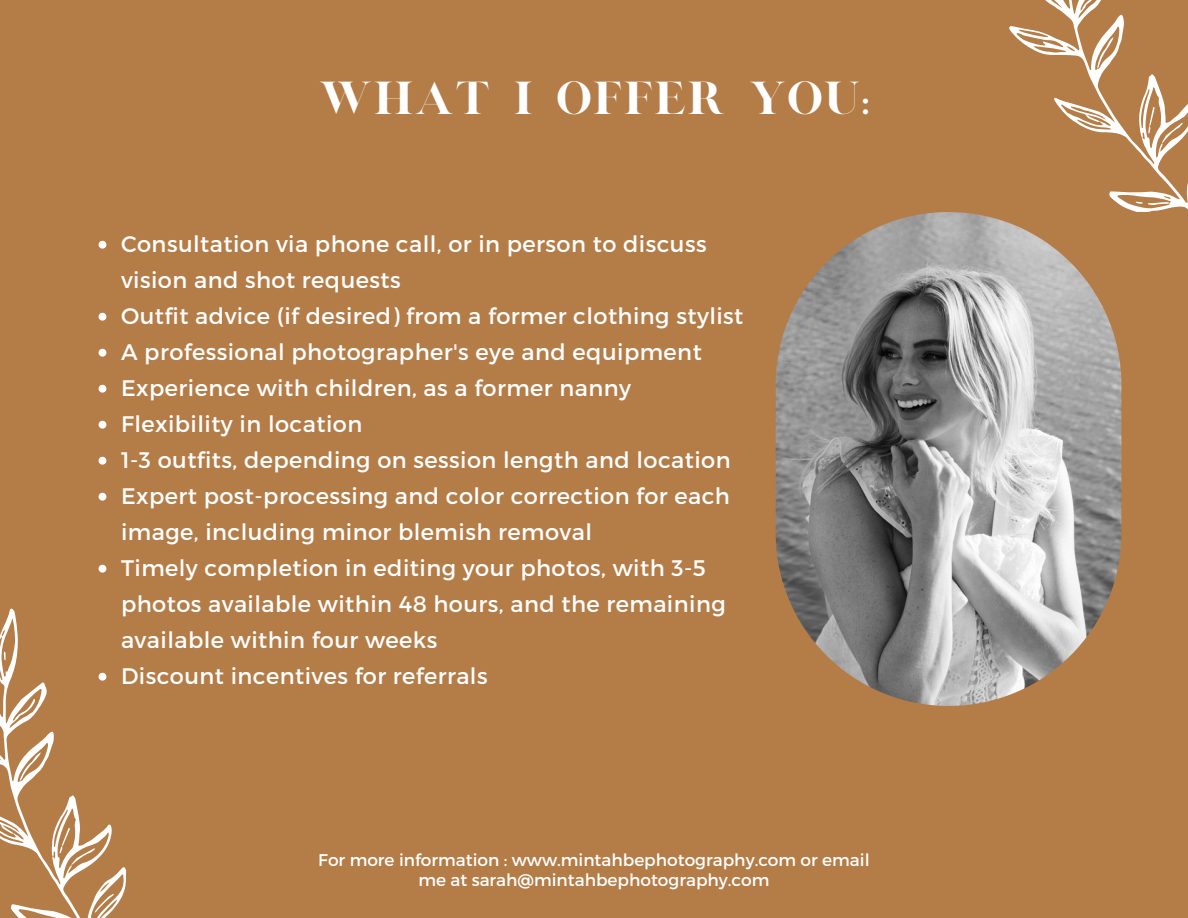
<style>
.page{position:relative;width:1188px;height:918px;background:#b47c47}
.page>*{position:absolute;margin:0;border:0;box-sizing:border-box;transform-origin:0 0}
.t1{font:37.5px "London";color:#fff}
.t2{font:22.5px/36px "Montserrat";letter-spacing:.02em;color:#fff}
.t3{font:16.95px/20.2px "Montserrat";color:#fff;text-align:center}
</style>
<div class="page">
<svg style="left:99px;top:241px;width:7px;height:8px"></svg>
<svg style="left:99px;top:313px;width:7px;height:8px"></svg>
<svg style="left:99px;top:349px;width:7px;height:8px"></svg>
<svg style="left:99px;top:385px;width:7px;height:8px"></svg>
<svg style="left:99px;top:421px;width:7px;height:8px"></svg>
<svg style="left:99px;top:457px;width:7px;height:8px"></svg>
<svg style="left:99px;top:493px;width:7px;height:8px"></svg>
<svg style="left:99px;top:565px;width:7px;height:8px"></svg>
<svg style="left:934px;top:0;width:254px;height:285px"></svg>
<svg style="left:1142px;top:107px;width:41px;height:38px"></svg>
<svg style="left:1135px;top:192px;width:34px;height:22px"></svg>
<svg style="left:1090px;top:36px;width:30px;height:33px"></svg>
<svg style="left:0;top:608px;width:127px;height:310px"></svg>
<svg style="left:56px;top:828px;width:39px;height:39px"></svg>
<svg style="left:92px;top:893px;width:24px;height:20px"></svg>
<svg style="left:0;top:640px;width:9px;height:21px"></svg>
<svg style="left:35px;top:913px;width:34px;height:5px"></svg>
<svg style="left:14px;top:752px;width:33px;height:29px"></svg>
<img style="left:776px;top:212px;width:345px;height:494px;border-radius:173px">
<p class="t1" style="left:318px;top:73px;width:553px">WHAT I OFFER YOU:</p>
<p class="t2" style="left:121px;top:225px;width:587px">Consultation via phone call, or in person to discuss vision and shot requests</p>
<p class="t2" style="left:121px;top:297px;width:624px">Outfit advice (if desired) from a former clothing stylist</p>
<p class="t2" style="left:121px;top:333px;width:582px">A professional photographer's eye and equipment</p>
<p class="t2" style="left:121px;top:369px;width:512px">Experience with children, as a former nanny</p>
<p class="t2" style="left:121px;top:405px;width:243px">Flexibility in location</p>
<p class="t2" style="left:121px;top:441px;width:611px">1-3 outfits, depending on session length and location</p>
<p class="t2" style="left:121px;top:477px;width:610px">Expert post-processing and color correction for each image, including minor blemish removal</p>
<p class="t2" style="left:121px;top:549px;width:606px">Timely completion in editing your photos, with 3-5 photos available within 48 hours, and the remaining available within four weeks</p>
<p class="t2" style="left:121px;top:657px;width:368px">Discount incentives for referrals</p>
<p class="t3" style="left:318px;top:849px;width:553px">For more information : www.mintahbephotography.com or email me at sarah@mintahbephotography.com</p>
</div>
